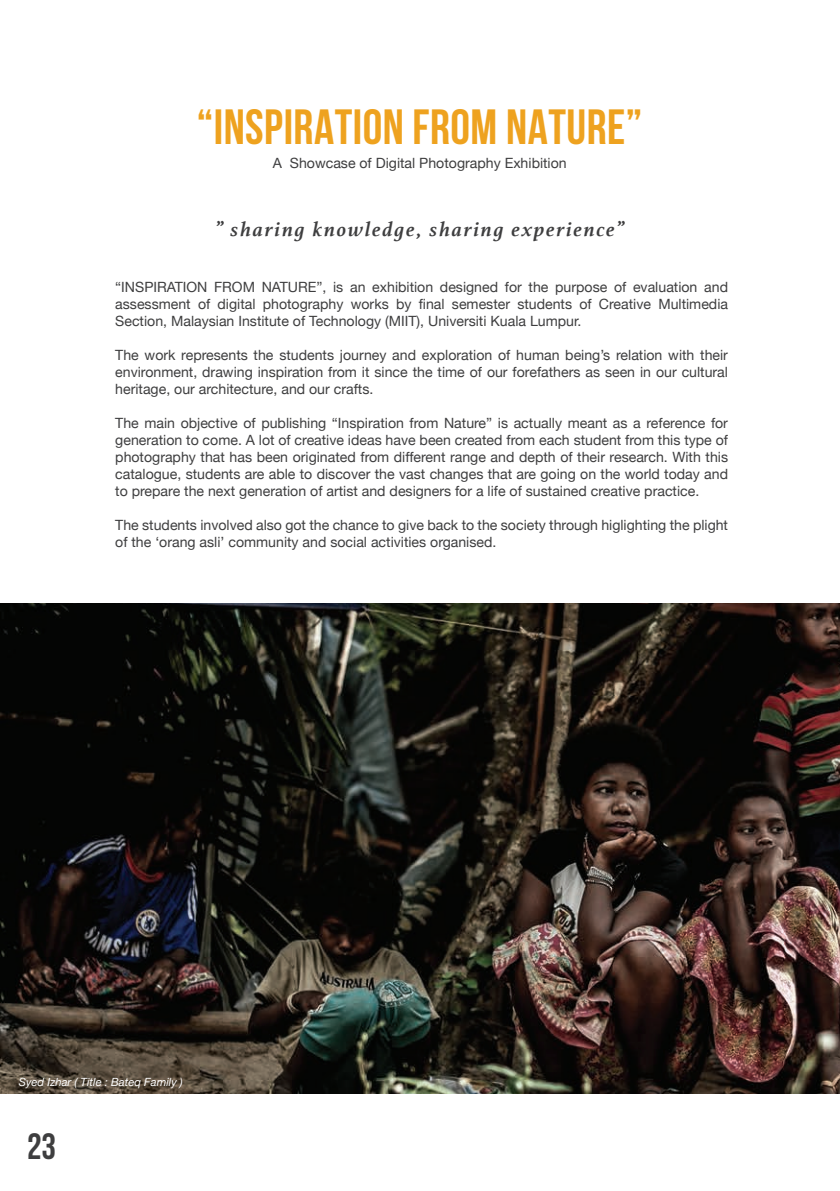
<style>
.page{position:relative;width:840px;height:1191px;background:#fff}
.page>*{position:absolute;margin:0;border:0;box-sizing:border-box;transform-origin:0 0}
.t1{font:700 49.4px "Bebas Neue";letter-spacing:.01em;color:#eea21f}
.t2{font:700 36.6px "Bebas Neue";color:#3e3e3f}
.t3{font:italic 700 21.2px "Athelas";letter-spacing:.085em;color:#3e3e3f}
.t4{font:14.2px/17px "Helvetica Neue";color:#3e3e3f;text-align:justify}
.t5{font:italic 11.4px "Helvetica Neue";color:#fff}
</style>
<div class="page">
<img style="left:1px;top:603px;width:838px;height:491px">
<h1 class="t1" style="left:197px;top:100px;width:446px">“INSPIRATION FROM NATURE”</h1>
<p class="t4" style="left:273px;top:155px;width:295px">A Showcase of Digital Photography Exhibition</p>
<h3 class="t3" style="left:215px;top:212px;width:409px">” sharing knowledge, sharing experience”</h3>
<p class="t4" style="left:115px;top:280px;width:614px">“INSPIRATION FROM NATURE”, is an exhibition designed for the purpose of evaluation and assessment of digital photography works by final semester students of Creative Multimedia Section, Malaysian Institute of Technology (MIIT), Universiti Kuala Lumpur.</p>
<p class="t4" style="left:115px;top:347px;width:614px">The work represents the students journey and exploration of human being’s relation with their environment, drawing inspiration from it since the time of our forefathers as seen in our cultural heritage, our architecture, and our crafts.</p>
<p class="t4" style="left:115px;top:415px;width:614px">The main objective of publishing “Inspiration from Nature” is actually meant as a reference for generation to come. A lot of creative ideas have been created from each student from this type of photography that has been originated from different range and depth of their research. With this catalogue, students are able to discover the vast changes that are going on the world today and to prepare the next generation of artist and designers for a life of sustained creative practice.</p>
<p class="t4" style="left:115px;top:517px;width:614px">The students involved also got the chance to give back to the society through higlighting the plight of the ‘orang asli’ community and social activities organised.</p>
<p class="t5" style="left:19px;top:1073px;width:165px">Syed Izhar ( Title : Bateq Family )</p>
<h2 class="t2" style="left:27px;top:1126px;width:30px">23</h2>
</div>
